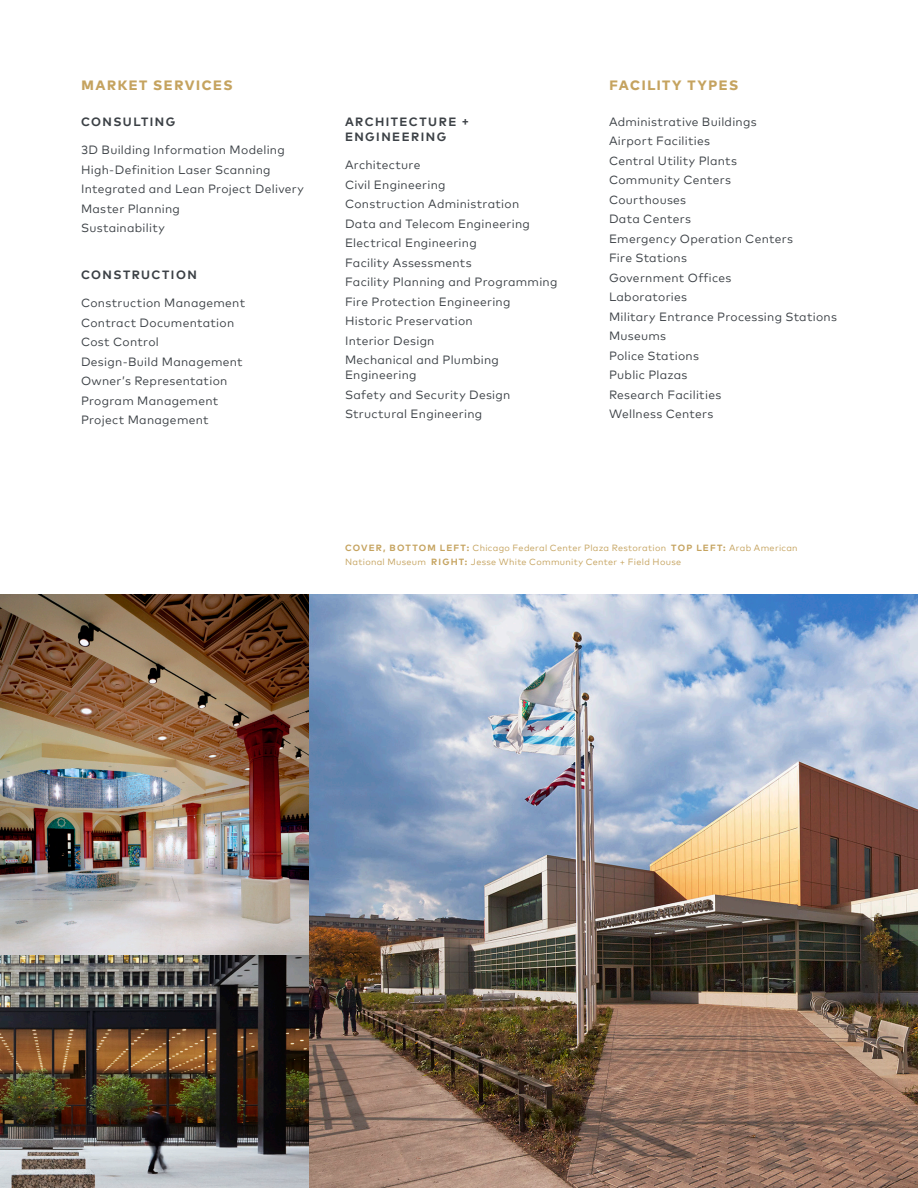
<style>
.page{position:relative;width:918px;height:1188px;background:#fff}
.page>*{position:absolute;margin:0;border:0;box-sizing:border-box;transform-origin:0 0}
.Subhead{font:800 13.5px "Mark Offc Pro";letter-spacing:.11em;color:#c5a35f}
.Lists{font:12px/15px "Mark Offc Pro";letter-spacing:.025em;color:#3c4146}
.List_Subhead{font:700 12px/15px "Mark Offc Pro";letter-spacing:.12em;color:#3c4146}
.t1{font:9px/13.5px "Mark Offc Pro";letter-spacing:.035em;color:#c5a35f}
.s1{font-weight:700}
</style>
<div class="page">
<img style="left:0;top:594px;width:918px;height:594px">
<p class="Subhead" style="left:81px;top:75px;width:153px">MARKET SERVICES</p>
<p class="List_Subhead" style="left:81px;top:113px;width:96px">CONSULTING</p>
<p class="Lists" style="left:81px;top:142px;width:205px">3D Building Information Modeling</p>
<p class="Lists" style="left:81px;top:161px;width:191px">High-Definition Laser Scanning</p>
<p class="Lists" style="left:81px;top:181px;width:224px">Integrated and Lean Project Delivery</p>
<p class="Lists" style="left:81px;top:200px;width:101px">Master Planning</p>
<p class="Lists" style="left:81px;top:220px;width:85px">Sustainability</p>
<p class="List_Subhead" style="left:81px;top:266px;width:117px">CONSTRUCTION</p>
<p class="Lists" style="left:81px;top:295px;width:166px">Construction Management</p>
<p class="Lists" style="left:81px;top:314px;width:155px">Contract Documentation</p>
<p class="Lists" style="left:81px;top:334px;width:79px">Cost Control</p>
<p class="Lists" style="left:81px;top:353px;width:163px">Design-Build Management</p>
<p class="Lists" style="left:81px;top:373px;width:148px">Owner’s Representation</p>
<p class="Lists" style="left:81px;top:392px;width:139px">Program Management</p>
<p class="Lists" style="left:81px;top:412px;width:129px">Project Management</p>
<p class="List_Subhead" style="left:345px;top:113px;width:125px">ARCHITECTURE +<br>ENGINEERING</p>
<p class="Lists" style="left:345px;top:157px;width:77px">Architecture</p>
<p class="Lists" style="left:345px;top:176px;width:102px">Civil Engineering</p>
<p class="Lists" style="left:345px;top:196px;width:176px">Construction Administration</p>
<p class="Lists" style="left:345px;top:215px;width:186px">Data and Telecom Engineering</p>
<p class="Lists" style="left:345px;top:235px;width:133px">Electrical Engineering</p>
<p class="Lists" style="left:345px;top:254px;width:128px">Facility Assessments</p>
<p class="Lists" style="left:345px;top:274px;width:214px">Facility Planning and Programming</p>
<p class="Lists" style="left:345px;top:293px;width:167px">Fire Protection Engineering</p>
<p class="Lists" style="left:345px;top:313px;width:129px">Historic Preservation</p>
<p class="Lists" style="left:345px;top:332px;width:91px">Interior Design</p>
<p class="Lists" style="left:345px;top:352px;width:155px">Mechanical and Plumbing<br>Engineering</p>
<p class="Lists" style="left:345px;top:386px;width:167px">Safety and Security Design</p>
<p class="Lists" style="left:345px;top:406px;width:139px">Structural Engineering</p>
<p class="Subhead" style="left:609px;top:75px;width:130px">FACILITY TYPES</p>
<p class="Lists" style="left:609px;top:113px;width:149px">Administrative Buildings</p>
<p class="Lists" style="left:609px;top:133px;width:103px">Airport Facilities</p>
<p class="Lists" style="left:609px;top:152px;width:130px">Central Utility Plants</p>
<p class="Lists" style="left:609px;top:172px;width:124px">Community Centers</p>
<p class="Lists" style="left:609px;top:191px;width:79px">Courthouses</p>
<p class="Lists" style="left:609px;top:211px;width:83px">Data Centers</p>
<p class="Lists" style="left:609px;top:230px;width:186px">Emergency Operation Centers</p>
<p class="Lists" style="left:609px;top:250px;width:79px">Fire Stations</p>
<p class="Lists" style="left:609px;top:269px;width:124px">Government Offices</p>
<p class="Lists" style="left:609px;top:289px;width:80px">Laboratories</p>
<p class="Lists" style="left:609px;top:308px;width:229px">Military Entrance Processing Stations</p>
<p class="Lists" style="left:609px;top:328px;width:59px">Museums</p>
<p class="Lists" style="left:609px;top:347px;width:92px">Police Stations</p>
<p class="Lists" style="left:609px;top:367px;width:80px">Public Plazas</p>
<p class="Lists" style="left:609px;top:386px;width:114px">Research Facilities</p>
<p class="Lists" style="left:609px;top:406px;width:106px">Wellness Centers</p>
<p class="t1" style="left:345px;top:540px;width:454px"><span class="s1">COVER, BOTTOM LEFT:</span> Chicago Federal Center Plaza Restoration <span class="s1">TOP LEFT:</span> Arab American<br>National Museum <span class="s1">RIGHT:</span> Jesse White Community Center + Field House</p>
</div>
